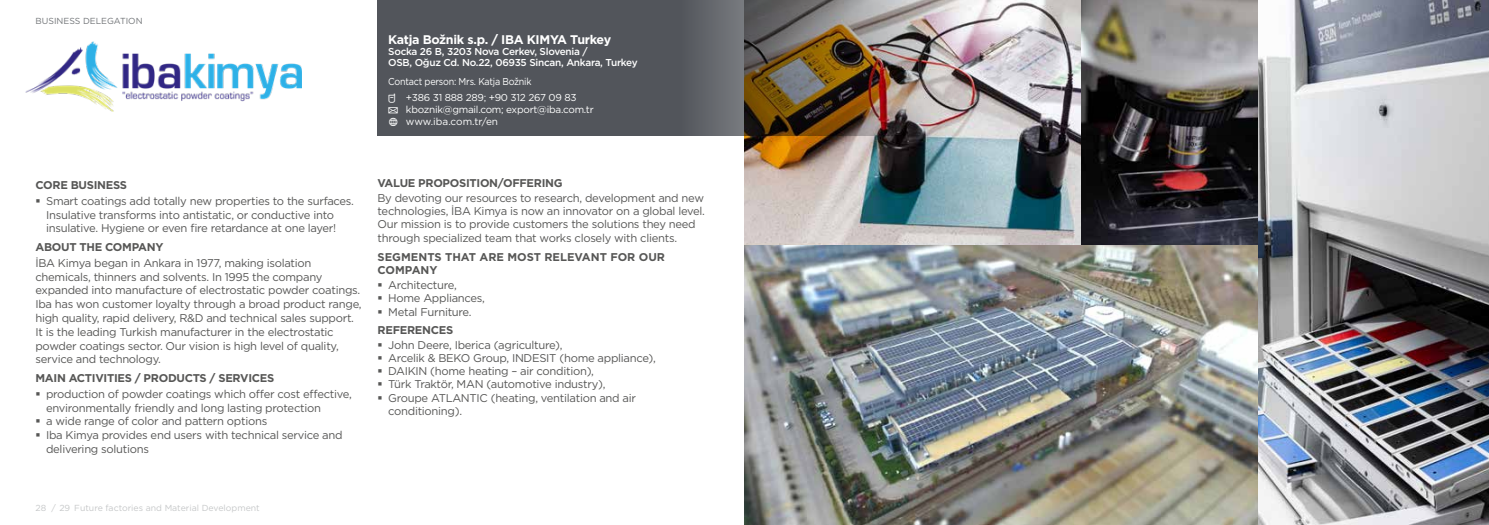
<style>
.page{position:relative;width:1489px;height:525px;background:#fff}
.page>*{position:absolute;margin:0;border:0;box-sizing:border-box;transform-origin:0 0}
.t1{font:700 12.5px "Gotham";letter-spacing:-.025em;color:#fff}
.t2{font:11.25px/13.8px "Gotham";letter-spacing:-.025em;color:#575756}
.t3{font:700 11.25px "Gotham";letter-spacing:-.025em;color:#575756}
.t4{font:700 11.25px/13.8px "Gotham";color:#575756}
.t5{font:500 10px/11.2px "Gotham";letter-spacing:-.025em;color:#fff}
.t6{font:10px/15.5px "Gotham";letter-spacing:-.025em;color:#fff;scale:.9 1}
.t7{font:10px/12px "Gotham";letter-spacing:-.025em;color:#fff}
.t8{font:8.75px "Gotham";color:#c6c8c9}
.t9{font:8.75px "Gotham";color:#717477}
</style>
<div class="page">
<img style="left:1080px;top:136px;width:178px;height:109px">
<img style="left:744px;top:136px;width:336px;height:109px">
<img style="left:377px;top:0;width:881px;height:136px">
<img style="left:26px;top:42px;width:276px;height:69px">
<img style="left:744px;top:245px;width:514px;height:279px">
<img style="left:1258px;top:0;width:230px;height:524px">
<svg style="left:388px;top:93px;width:10px;height:33px"></svg>
<p class="t9" style="left:35px;top:15px;width:109px">BUSINESS DELEGATION</p>
<p class="t1" style="left:388px;top:31px;width:224px">Katja Božnik s.p. / IBA KIMYA Turkey</p>
<p class="t5" style="left:388px;top:46px;width:251px">Socka 26 B, 3203 Nova Cerkev, Slovenia /<br>OSB, Oğuz Cd. No.22, 06935 Sincan, Ankara, Turkey</p>
<p class="t6" style="left:406px;top:74px;width:191px;text-indent:-18px">Contact person: Mrs. Katja Božnik<br>+386 31 888 289; +90 312 267 09 83</p>
<p class="t7" style="left:406px;top:103px;width:189px">kboznik@gmail.com; export@iba.com.tr www.iba.com.tr/en</p>
<p class="t3" style="left:35px;top:178px;width:93px">CORE BUSINESS</p>
<p class="t2" style="left:46px;top:193px;width:309px">Smart coatings add totally new properties to the surfaces.<br>Insulative transforms into antistatic, or conductive into insulative. Hygiene or even fire retardance at one layer!</p>
<p class="t3" style="left:35px;top:240px;width:129px">ABOUT THE COMPANY</p>
<p class="t2" style="left:35px;top:256px;width:328px">İBA Kimya began in Ankara in 1977, making isolation chemicals, thinners and solvents. In 1995 the company expanded into manufacture of electrostatic powder coatings.<br>Iba has won customer loyalty through a broad product range, high quality, rapid delivery, R&amp;D and technical sales support.<br>It is the leading Turkish manufacturer in the electrostatic powder coatings sector. Our vision is high level of quality, service and technology.</p>
<p class="t3" style="left:35px;top:371px;width:240px">MAIN ACTIVITIES / PRODUCTS / SERVICES</p>
<p class="t2" style="left:46px;top:386px;width:307px">production of powder coatings which offer cost effective, environmentally friendly and long lasting protection<br>a wide range of color and pattern options<br>Iba Kimya provides end users with technical service and delivering solutions</p>
<p class="t3" style="left:377px;top:176px;width:187px">VALUE PROPOSITION/OFFERING</p>
<p class="t2" style="left:377px;top:191px;width:329px;line-height:13.1px">By devoting our resources to research, development and new technologies, İBA Kimya is now an innovator on a global level.<br>Our mission is to provide customers the solutions they need through specialized team that works closely with clients.</p>
<p class="t4" style="left:377px;top:249px;width:289px">SEGMENTS THAT ARE MOST RELEVANT FOR OUR<br>COMPANY</p>
<p class="t2" style="left:388px;top:278px;width:98px;line-height:13.1px">Architecture,<br>Home Appliances,<br>Metal Furniture.</p>
<p class="t3" style="left:377px;top:322px;width:77px">REFERENCES</p>
<p class="t2" style="left:388px;top:338px;width:269px;line-height:13.1px">John Deere, Iberica (agriculture),<br>Arcelik &amp; BEKO Group, INDESIT (home appliance), DAIKIN (home heating – air condition),<br>Türk Traktör, MAN (automotive industry),<br>Groupe ATLANTIC (heating, ventilation and air conditioning).</p>
<p class="t8" style="left:35px;top:502px;width:36px">28 / 29</p>
<p class="t8" style="left:74px;top:502px;width:187px">Future factories and Material Development</p>
</div>
